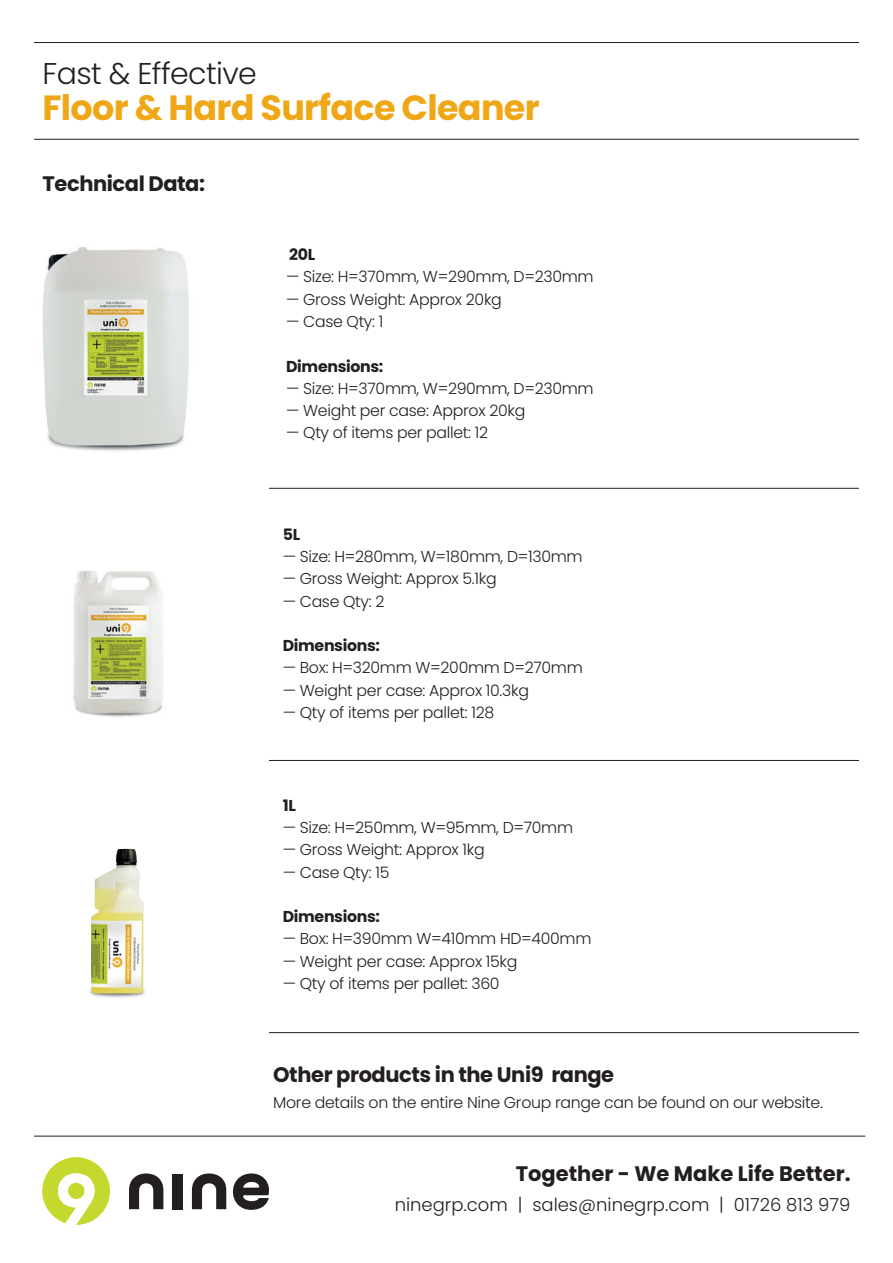
<style>
.page{position:relative;width:893px;height:1263px;background:#fff}
.page>*{position:absolute;margin:0;border:0;box-sizing:border-box;transform-origin:0 0}
.t1{font:700 34.95px "Poppins";letter-spacing:-.02em;color:#efa715}
.t2{font:300 30px "Poppins";letter-spacing:-.02em;color:#231f20}
.t3{font:700 21px "Poppins";letter-spacing:-.02em;color:#231f20}
.t4{font:700 21px "Poppins";color:#231f20}
.t5{font:300 18px "Poppins";color:#231f20}
.t6{font:300 15.75px "Poppins";letter-spacing:-.02em;color:#231f20}
.t7{font:700 15.75px "Poppins";letter-spacing:-.02em;color:#231f20}
</style>
<div class="page">
<img style="left:89px;top:989px;width:56px;height:9px">
<hr style="left:34px;top:139px;width:825px;height:1px;background:#231f20">
<hr style="left:34px;top:42px;width:825px;height:1px;background:#231f20">
<svg style="left:129px;top:1173px;width:34px;height:36px"></svg>
<div style="left:173px;top:1174px;width:10px;height:35px;background:#231f20"></div>
<svg style="left:192px;top:1173px;width:34px;height:36px"></svg>
<svg style="left:233px;top:1173px;width:36px;height:37px"></svg>
<svg style="left:42px;top:1157px;width:68px;height:68px"></svg>
<hr style="left:34px;top:1136px;width:831px;height:1px;background:#231f20">
<hr style="left:269px;top:488px;width:590px;height:1px;background:#231f20">
<hr style="left:269px;top:760px;width:590px;height:1px;background:#231f20">
<hr style="left:269px;top:1032px;width:590px;height:1px;background:#231f20">
<img style="left:73px;top:570px;width:90px;height:147px">
<img style="left:91px;top:849px;width:53px;height:144px">
<img style="left:42px;top:247px;width:147px;height:204px">
<h2 class="t2" style="left:43px;top:56px;width:216px">Fast &amp; Effective</h2>
<h1 class="t1" style="left:43px;top:88px;width:499px">Floor &amp; Hard Surface Cleaner</h1>
<h3 class="t3" style="left:43px;top:171px;width:164px">Technical Data:</h3>
<p class="t7" style="left:289px;top:246px;width:28px">20L</p>
<p class="t6" style="left:286px;top:268px;width:309px">— Size: H=370mm, W=290mm, D=230mm</p>
<p class="t6" style="left:286px;top:290px;width:217px">— Gross Weight: Approx 20kg</p>
<p class="t6" style="left:286px;top:312px;width:99px">— Case Qty: 1</p>
<p class="t7" style="left:286px;top:357px;width:99px">Dimensions:</p>
<p class="t6" style="left:286px;top:379px;width:309px">— Size: H=370mm, W=290mm, D=230mm</p>
<p class="t6" style="left:286px;top:401px;width:241px">— Weight per case: Approx 20kg</p>
<p class="t6" style="left:286px;top:424px;width:203px">— Qty of items per pallet: 12</p>
<p class="t7" style="left:283px;top:525px;width:19px">5L</p>
<p class="t6" style="left:283px;top:547px;width:301px">— Size: H=280mm, W=180mm, D=130mm</p>
<p class="t6" style="left:283px;top:570px;width:215px">— Gross Weight: Approx 5.1kg</p>
<p class="t6" style="left:283px;top:592px;width:103px">— Case Qty: 2</p>
<p class="t7" style="left:283px;top:636px;width:99px">Dimensions:</p>
<p class="t6" style="left:283px;top:659px;width:301px">— Box: H=320mm W=200mm D=270mm</p>
<p class="t6" style="left:283px;top:681px;width:248px">— Weight per case: Approx 10.3kg</p>
<p class="t6" style="left:283px;top:703px;width:213px">— Qty of items per pallet: 128</p>
<p class="t7" style="left:283px;top:796px;width:15px">1L</p>
<p class="t6" style="left:283px;top:818px;width:292px">— Size: H=250mm, W=95mm, D=70mm</p>
<p class="t6" style="left:283px;top:841px;width:203px">— Gross Weight: Approx 1kg</p>
<p class="t6" style="left:283px;top:863px;width:108px">— Case Qty: 15</p>
<p class="t7" style="left:283px;top:907px;width:99px">Dimensions:</p>
<p class="t6" style="left:283px;top:930px;width:310px">— Box: H=390mm W=410mm HD=400mm</p>
<p class="t6" style="left:283px;top:952px;width:236px">— Weight per case: Approx 15kg</p>
<p class="t6" style="left:283px;top:974px;width:218px">— Qty of items per pallet: 360</p>
<h3 class="t3" style="left:273px;top:1062px;width:342px">Other products in the Uni9 range</h3>
<p class="t6" style="left:273px;top:1093px;width:551px">More details on the entire Nine Group range can be found on our website.</p>
<h3 class="t4" style="left:516px;top:1162px;width:336px">Together - We Make Life Better.</h3>
<p class="t5" style="left:395px;top:1194px;width:457px">ninegrp.com | sales@ninegrp.com | 01726 813 979</p>
</div>
